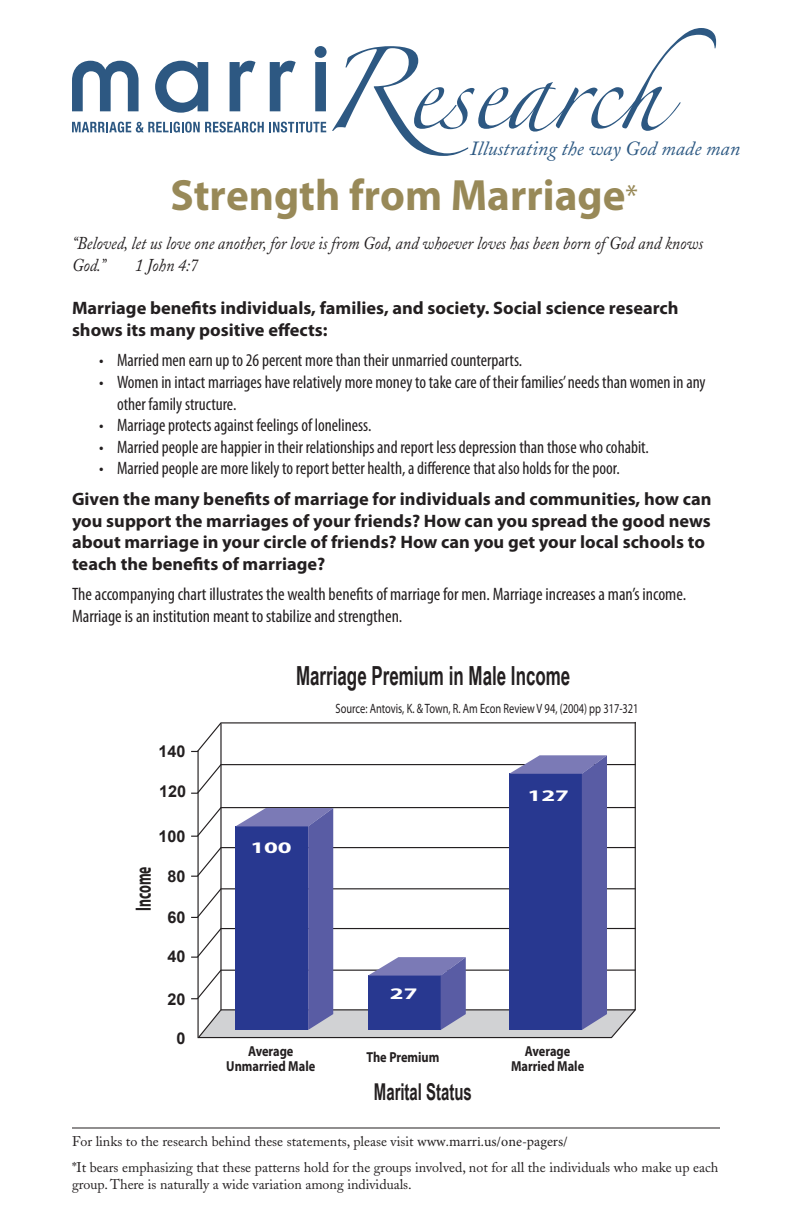
<style>
.page{position:relative;width:792px;height:1224px;background:#fff}
.page>*{position:absolute;margin:0;border:0;box-sizing:border-box;transform-origin:0 0}
.t1{font:700 44px "Myriad Pro";color:#988958}
.t2{font:700 26.4px "Arial Narrow";color:#231f20;scale:.79 1}
.t3{font:700 23.2px "Arial Narrow";color:#231f20;scale:.79 1}
.t4{font:700 22.2px "Myriad Pro";color:#231f20;scale:.61 1}
.t5{font:20px "Adobe Caslon Italic Os F";color:#2d5983}
.t6{font:condensed 18px/21.6px "Myriad Pro";color:#231f20}
.t7{font:700 18px/21.6px "Myriad Pro";color:#231f20}
.t8{font:italic 18px/21.6px "Adobe Caslon";color:#231f20;scale:.88 1}
.t9{font:italic 18px "Adobe Caslon";color:#231f20;scale:.89 1}
.t10{font:700 16.2px "Arial";color:#231f20}
.t11{font:700 16.2px "Myriad Pro";color:#fff;scale:1.54 1}
.t12{font:700 14.4px/15px "Myriad Pro";color:#231f20;text-align:center;scale:.85 1}
.t13{font:14px/25.8px "Adobe Caslon";color:#231f20}
.t14{font:13.6px "Myriad Pro";color:#231f20;scale:.77 1}
.s1{font-weight:400;font-stretch:condensed;font-size:34px}
.s2{font-family:"Minion Pro"}
</style>
<div class="page">
<svg style="left:72px;top:28px;width:644px;height:128px"></svg>
<hr style="left:72px;top:1127px;width:648px;height:1px;background:#231f20">
<svg style="left:191px;top:722px;width:445px;height:317px"></svg>
<p class="t5" style="left:470px;top:137px;width:271px">Illustrating the way God made man</p>
<p class="t1" style="left:171px;top:166px;width:469px">Strength from Marriage<span class="s1">*</span></p>
<p class="t8" style="left:72px;top:233px;width:719px">“Beloved, let us love one another, for love is from God, and whoever loves has been born of God and knows<br>God.”</p>
<p class="t9" style="left:135px;top:255px;width:72px">1 John 4:7</p>
<p class="t7" style="left:72px;top:297px;width:608px">Marriage benefits individuals, families, and society. Social science research shows its many positive effects:</p>
<p class="t6" style="left:99px;top:349px;width:425px">• Married men earn up to 26 percent more than their unmarried counterparts.</p>
<p class="t6" style="left:117px;top:371px;width:590px;text-indent:-18px">• Women in intact marriages have relatively more money to take care of their families’needs than women in any other family structure.</p>
<p class="t6" style="left:99px;top:414px;width:274px">• Marriage protects against feelings of loneliness.</p>
<p class="t6" style="left:99px;top:436px;width:551px">• Married people are happier in their relationships and report less depression than those who cohabit.</p>
<p class="t6" style="left:99px;top:457px;width:522px">• Married people are more likely to report better health, a difference that also holds for the poor.</p>
<p class="t7" style="left:72px;top:488px;width:641px">Given the many benefits of marriage for individuals and communities, how can you support the marriages of your friends? How can you spread the good news about marriage in your circle of friends? How can you get your local schools to teach the benefits of marriage?</p>
<p class="t6" style="left:72px;top:583px;width:616px">The accompanying chart illustrates the wealth benefits of marriage for men. Marriage increases a man’s income.<br>Marriage is an institution meant to stabilize and strengthen.</p>
<p class="t2" style="left:296px;top:656px;width:349px">Marriage Premium in Male Income</p>
<p class="t10" style="left:159px;top:741px;width:29px">140</p>
<p class="t10" style="left:159px;top:781px;width:29px">120</p>
<p class="t4" style="left:129px;top:911px;width:75px;rotate:-90deg">Income</p>
<p class="t10" style="left:159px;top:826px;width:29px">100</p>
<p class="t10" style="left:168px;top:866px;width:20px">80</p>
<p class="t10" style="left:168px;top:907px;width:20px">60</p>
<p class="t10" style="left:168px;top:946px;width:20px">40</p>
<p class="t10" style="left:168px;top:989px;width:20px">20</p>
<p class="t10" style="left:177px;top:1028px;width:11px">0</p>
<p class="t14" style="left:336px;top:700px;width:395px">Source: Antovis, K. &amp; Town, R. Am Econ Review V 94, (2004) pp 317-321</p>
<p class="t11" style="left:250px;top:837px;width:28px">100</p>
<p class="t11" style="left:390px;top:983px;width:19px">27</p>
<p class="t11" style="left:528px;top:785px;width:28px">127</p>
<p class="t12" style="left:226px;top:1043px;width:106px">Average<br>Unmarried Male</p>
<p class="t12" style="left:366px;top:1049px;width:87px">The Premium</p>
<p class="t12" style="left:511px;top:1043px;width:88px">Average<br>Married Male</p>
<p class="t3" style="left:374px;top:1074px;width:126px">Marital Status</p>
<p class="t13" style="left:72px;top:1129px;width:648px">For links to the research behind these statements, please visit <span class="s2">www.marri.us/one-pagers/<br></span>*It bears emphasizing that these patterns hold for the groups involved, not for all the individuals who make up each</p>
<p class="t13" style="left:72px;top:1171px;width:341px">group. There is naturally a wide variation among individuals.</p>
</div>
